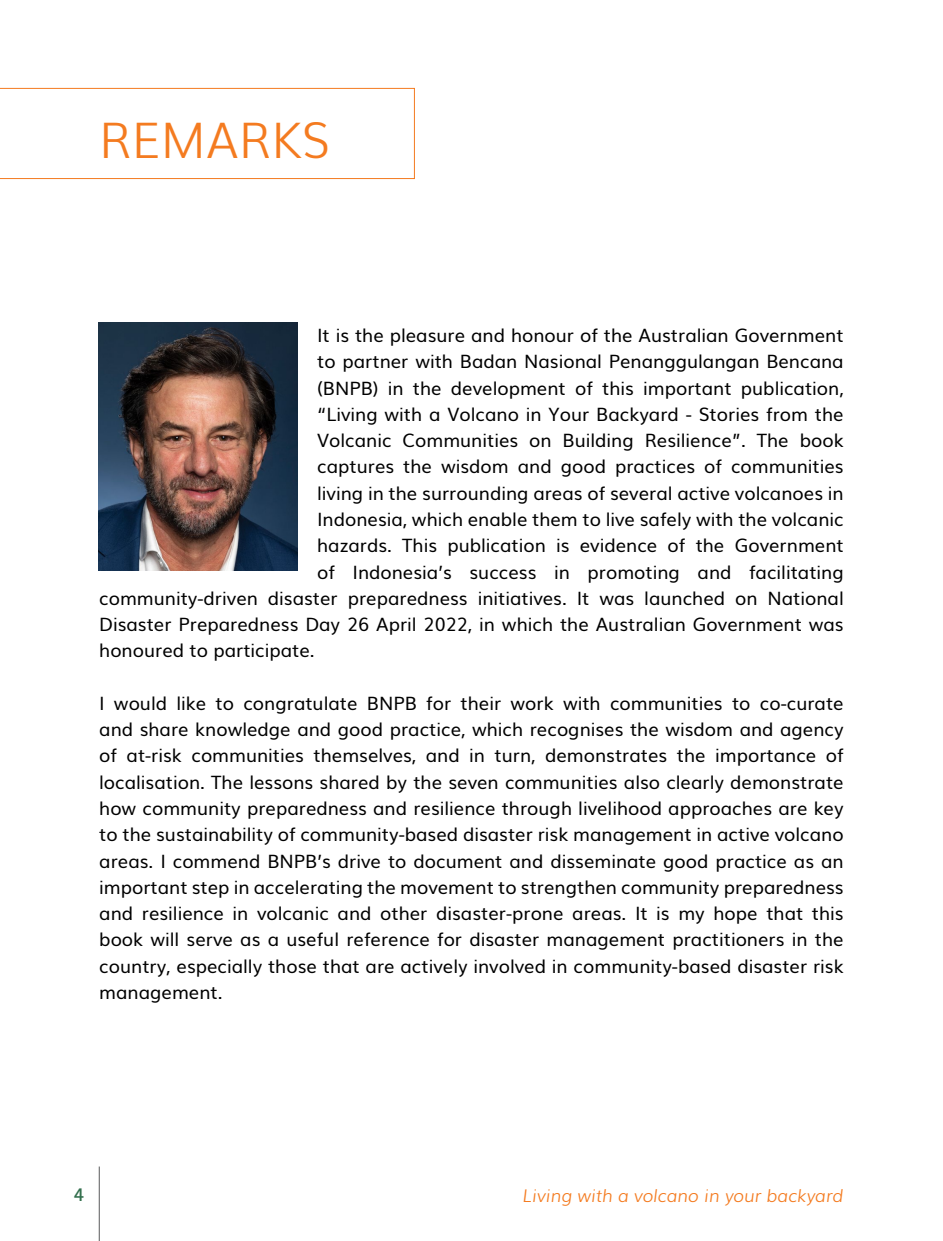
<style>
.page{position:relative;width:943px;height:1241px;background:#fff}
.page>*{position:absolute;margin:0;border:0;box-sizing:border-box;transform-origin:0 0}
.t1{font:300 49px "Muli";color:#f47b20}
.t2{font:18.38px/26.2px "Muli";color:#000;text-align:justify}
.t3{font:italic 300 17.5px "Muli";color:#f47b20}
.t4{font:600 17.5px "Muli";color:#34704e}
</style>
<div class="page">
<hr style="left:99px;top:1166px;width:1px;height:74px;background:#58595b">
<svg style="left:0;top:88px;width:415px;height:91px"></svg>
<img style="left:99px;top:322px;width:198px;height:248px">
<h1 class="t1" style="left:99px;top:102px;width:232px">REMARKS</h1>
<p class="t2" style="left:317px;top:321px;width:528px">It is the pleasure and honour of the Australian Government</p>
<p class="t2" style="left:317px;top:347px;width:528px">to partner with Badan Nasional Penanggulangan Bencana</p>
<p class="t2" style="left:317px;top:373px;width:528px">(BNPB) in the development of this important publication,</p>
<p class="t2" style="left:317px;top:399px;width:528px">“Living with a Volcano in Your Backyard - Stories from the</p>
<p class="t2" style="left:317px;top:426px;width:528px">Volcanic Communities on Building Resilience”. The book</p>
<p class="t2" style="left:317px;top:452px;width:528px">captures the wisdom and good practices of communities</p>
<p class="t2" style="left:317px;top:478px;width:528px">living in the surrounding areas of several active volcanoes in</p>
<p class="t2" style="left:317px;top:504px;width:528px">Indonesia, which enable them to live safely with the volcanic</p>
<p class="t2" style="left:317px;top:531px;width:528px">hazards. This publication is evidence of the Government</p>
<p class="t2" style="left:317px;top:557px;width:528px">of Indonesia’s success in promoting and facilitating</p>
<p class="t2" style="left:99px;top:583px;width:746px">community-driven disaster preparedness initiatives. It was launched on National</p>
<p class="t2" style="left:99px;top:609px;width:746px">Disaster Preparedness Day 26 April 2022, in which the Australian Government was</p>
<p class="t2" style="left:99px;top:636px;width:217px">honoured to participate.</p>
<p class="t2" style="left:99px;top:688px;width:746px">I would like to congratulate BNPB for their work with communities to co-curate and share knowledge and good practice, which recognises the wisdom and agency of at-risk communities themselves, and in turn, demonstrates the importance of localisation. The lessons shared by the seven communities also clearly demonstrate how community preparedness and resilience through livelihood approaches are key to the sustainability of community-based disaster risk management in active volcano areas. I commend BNPB’s drive to document and disseminate good practice as an important step in accelerating the movement to strengthen community preparedness and resilience in volcanic and other disaster-prone areas. It is my hope that this book will serve as a useful reference for disaster management practitioners in the country, especially those that are actively involved in community-based disaster risk management.</p>
<p class="t4" style="left:74px;top:1179px;width:12px">4</p>
<p class="t3" style="left:522px;top:1181px;width:322px">Living with a volcano in your backyard</p>
</div>
